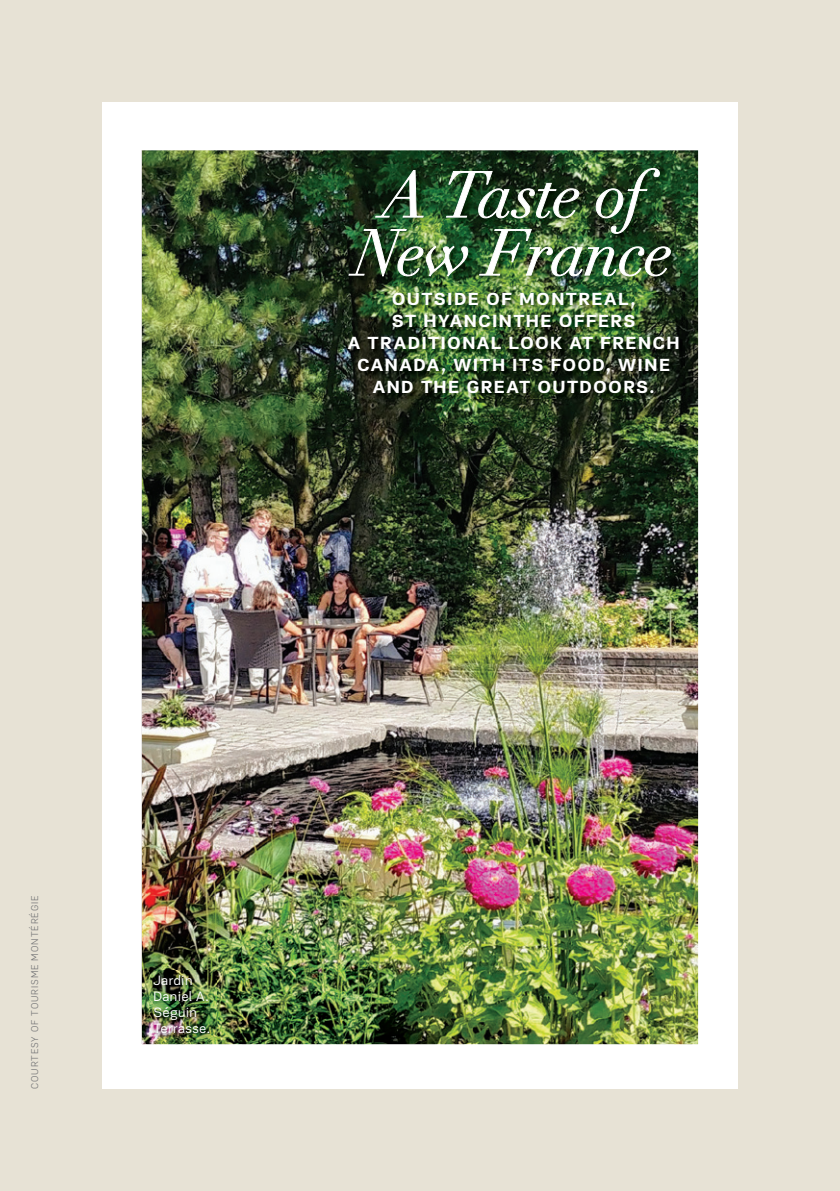
<style>
.page{position:relative;width:840px;height:1191px;background:#fff}
.page>*{position:absolute;margin:0;border:0;box-sizing:border-box;transform-origin:0 0}
.t1{font:italic 64px/58px "Didot";letter-spacing:-.015em;color:#fff;text-align:center}
.t2{font:700 18px/22px "PF Encore Sans Pro";letter-spacing:.075em;color:#fff;text-align:center}
.t3{font:14px/16px "PF Encore Sans Pro";letter-spacing:.025em;color:#fff}
.t4{font:300 9.6px "Flama";letter-spacing:.1em;color:#6c6d70}
</style>
<div class="page">
<div style="left:0;top:0;width:839px;height:1191px;background:#e7e2d5"></div>
<div style="left:102px;top:102px;width:635px;height:987px;background:#fff"></div>
<img style="left:142px;top:150px;width:555px;height:894px">
<img style="left:347px;top:292px;width:336px;height:106px">
<img style="left:345px;top:165px;width:334px;height:120px">
<img style="left:348px;top:168px;width:322px;height:108px">
<img style="left:149px;top:970px;width:68px;height:70px">
<h1 class="t1" style="left:355px;top:167px;width:319px">A Taste of<br>New France</h1>
<p class="t2" style="left:348px;top:288px;width:333px">OUTSIDE OF MONTREAL,<br>ST HYANCINTHE OFFERS<br>A TRADITIONAL LOOK AT FRENCH<br>CANADA, WITH ITS FOOD, WINE<br>AND THE GREAT OUTDOORS.</p>
<p class="t4" style="left:28px;top:1089px;width:195px;rotate:-90deg">COURTESY OF TOURISME MONTÉRÉGIE</p>
<p class="t3" style="left:153px;top:972px;width:58px">Jardin<br>Daniel A.<br>Séguin<br>Terrasse.</p>
</div>
